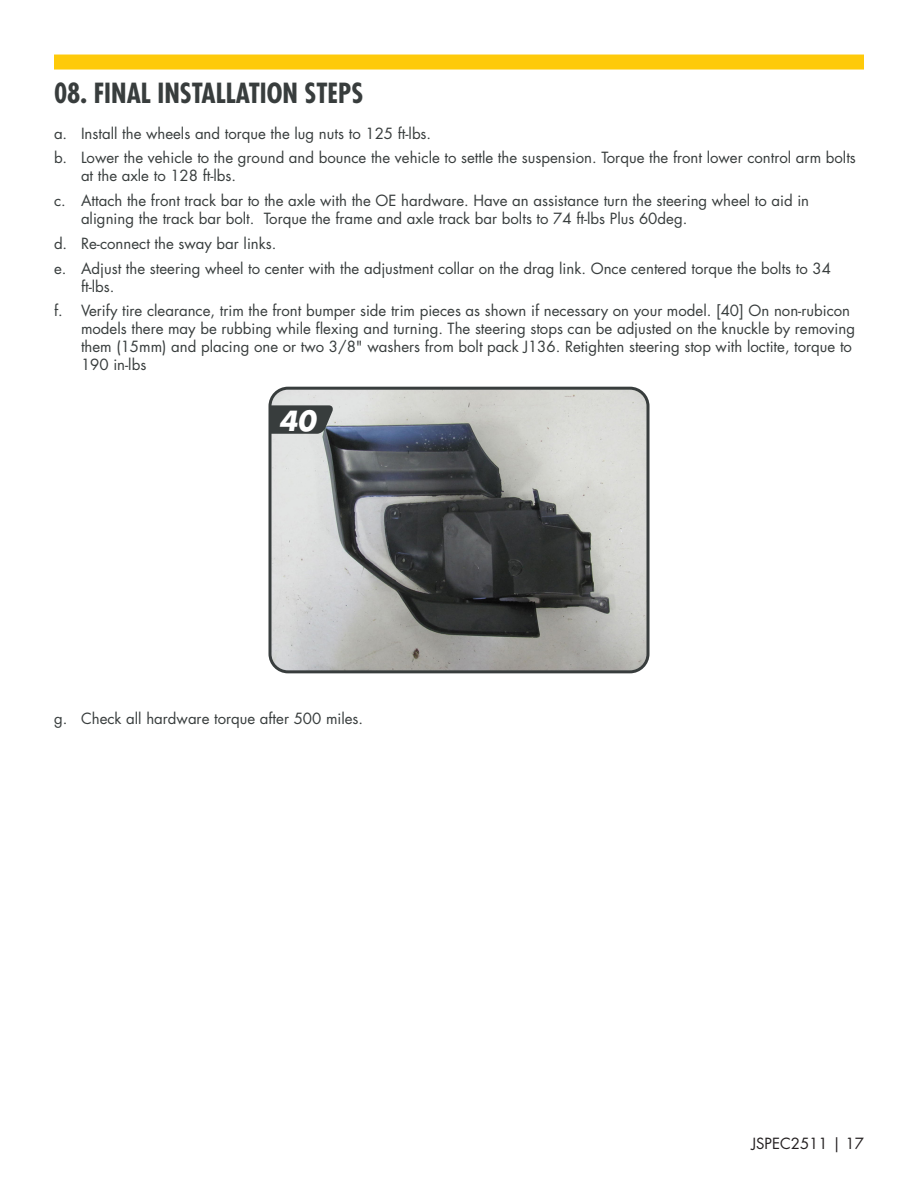
<style>
.page{position:relative;width:918px;height:1188px;background:#fff}
.page>*{position:absolute;margin:0;border:0;box-sizing:border-box;transform-origin:0 0}
.Yellow-Heading_Numbe{font:700 condensed 27px "Futura Std";color:#383d3d}
.Photo_numbers{font:italic 700 27px "Futura Std";color:#fff}
.t1{font:15px/18px "Futura Std";color:#383d3d}
.t2{font:15px "Futura Std";color:#231f20}
</style>
<div class="page">
<div style="left:54px;top:55px;width:810px;height:15px;background:#feca0a"></div>
<img style="left:272px;top:391px;width:374px;height:278px">
<div style="left:268px;top:387px;width:382px;height:286px;border:3px solid #383d3d;border-radius:18px"></div>
<svg style="left:270px;top:405px;width:64px;height:29px;background:#44494a"></svg>
<p class="Yellow-Heading_Numbe" style="left:54px;top:77px;width:311px">08. FINAL INSTALLATION STEPS</p>
<p class="t1" style="left:54px;top:124px;width:379px">a. Install the wheels and torque the lug nuts to 125 ft-lbs.</p>
<p class="t1" style="left:81px;top:149px;width:776px;text-indent:-27px">b. Lower the vehicle to the ground and bounce the vehicle to settle the suspension. Torque the front lower control arm bolts at the axle to 128 ft-lbs.</p>
<p class="t1" style="left:81px;top:192px;width:730px;text-indent:-27px">c. Attach the front track bar to the axle with the OE hardware. Have an assistance turn the steering wheel to aid in aligning the track bar bolt. Torque the frame and axle track bar bolts to 74 ft-lbs Plus 60deg.</p>
<p class="t1" style="left:54px;top:234px;width:224px">d. Re-connect the sway bar links.</p>
<p class="t1" style="left:81px;top:259px;width:752px;text-indent:-27px">e. Adjust the steering wheel to center with the adjustment collar on the drag link. Once centered torque the bolts to 34 ft-lbs.</p>
<p class="t1" style="left:81px;top:302px;width:776px;text-indent:-27px">f. Verify tire clearance, trim the front bumper side trim pieces as shown if necessary on your model. [40] On non-rubicon models there may be rubbing while flexing and turning. The steering stops can be adjusted on the knuckle by removing them (15mm) and placing one or two 3/8" washers from bolt pack J136. Retighten steering stop with loctite, torque to 190 in-lbs</p>
<p class="Photo_numbers" style="left:279px;top:403px;width:39px">40</p>
<p class="t1" style="left:54px;top:709px;width:311px">g. Check all hardware torque after 500 miles.</p>
<p class="t2" style="left:751px;top:1134px;width:114px">JSPEC2511 | 17</p>
</div>
